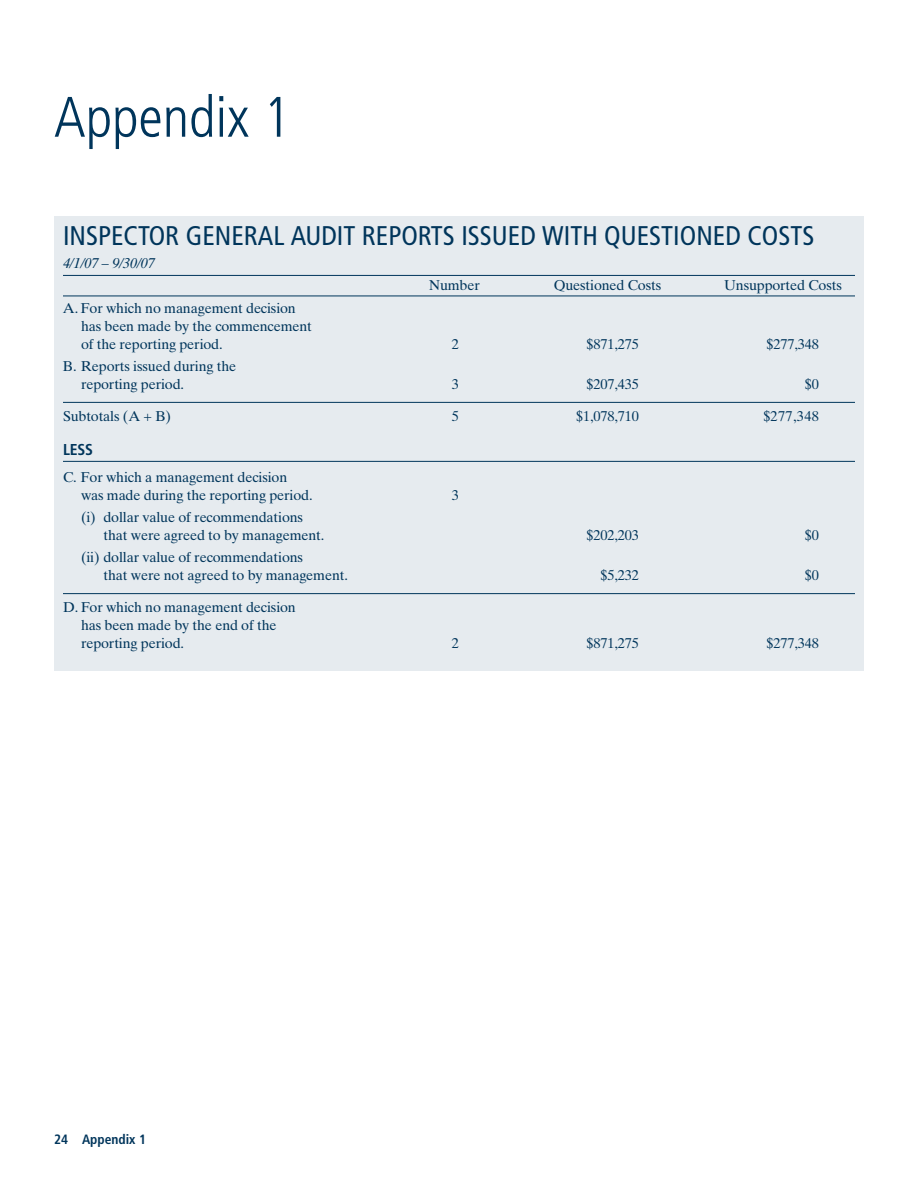
<style>
.page{position:relative;width:918px;height:1188px;background:#fff}
.page>*{position:absolute;margin:0;border:0;box-sizing:border-box;transform-origin:0 0}
.t1{font:300 condensed 57px "Frutiger";color:#00355b}
.t2{font:condensed 27px "Frutiger";color:#00355b}
.t3{font:700 condensed 15.75px "Frutiger";color:#00355b}
.t4{font:14.25px/18px "Times Ten";letter-spacing:-.01em;color:#00355b}
.t5{font:italic 14.25px "Times Ten";color:#00355b}
.t6{font:700 condensed 13.5px "Frutiger";color:#00355b}
</style>
<div class="page">
<div style="left:54px;top:216px;width:810px;height:454px;background:#e6ebef"></div>
<hr style="left:63px;top:275px;width:792px;height:1px;background:#00355b">
<hr style="left:63px;top:296px;width:792px;height:1px;background:#00355b">
<hr style="left:63px;top:402px;width:792px;height:1px;background:#00355b">
<hr style="left:63px;top:461px;width:792px;height:1px;background:#00355b">
<hr style="left:63px;top:593px;width:792px;height:1px;background:#00355b">
<h1 class="t1" style="left:54px;top:94px;width:238px">Appendix 1</h1>
<h2 class="t2" style="left:63px;top:225px;width:753px">INSPECTOR GENERAL AUDIT REPORTS ISSUED WITH QUESTIONED COSTS</h2>
<p class="t5" style="left:63px;top:258px;width:94px">4/1/07 – 9/30/07</p>
<p class="t4" style="left:429px;top:278px;width:52px">Number</p>
<p class="t4" style="left:554px;top:278px;width:109px">Questioned Costs</p>
<p class="t4" style="left:724px;top:278px;width:119px">Unsupported Costs</p>
<p class="t4" style="left:81px;top:300px;width:232px;text-indent:-18px">A. For which no management decision has been made by the commencement of the reporting period.</p>
<p class="t4" style="left:452px;top:336px;width:9px">2</p>
<p class="t4" style="left:587px;top:336px;width:54px">$871,275</p>
<p class="t4" style="left:767px;top:336px;width:54px">$277,348</p>
<p class="t4" style="left:81px;top:359px;width:157px;text-indent:-18px">B. Reports issued during the reporting period.</p>
<p class="t4" style="left:452px;top:377px;width:9px">3</p>
<p class="t4" style="left:587px;top:377px;width:54px">$207,435</p>
<p class="t4" style="left:805px;top:377px;width:16px">$0</p>
<p class="t4" style="left:63px;top:408px;width:110px">Subtotals (A + B)</p>
<p class="t4" style="left:452px;top:408px;width:9px">5</p>
<p class="t4" style="left:576px;top:408px;width:64px">$1,078,710</p>
<p class="t4" style="left:764px;top:408px;width:57px">$277,348</p>
<p class="t3" style="left:63px;top:443px;width:32px">LESS</p>
<p class="t4" style="left:81px;top:469px;width:233px;text-indent:-18px">C. For which a management decision was made during the reporting period.</p>
<p class="t4" style="left:452px;top:487px;width:9px">3</p>
<p class="t4" style="left:104px;top:510px;width:222px;text-indent:-23px">(i) dollar value of recommendations that were agreed to by management.</p>
<p class="t4" style="left:104px;top:550px;width:246px;text-indent:-23px">(ii) dollar value of recommendations<br>that were not agreed to by management.</p>
<p class="t4" style="left:81px;top:600px;width:216px;text-indent:-18px">D. For which no management decision has been made by the end of the reporting period.</p>
<p class="t4" style="left:587px;top:528px;width:54px">$202,203</p>
<p class="t4" style="left:805px;top:528px;width:16px">$0</p>
<p class="t4" style="left:601px;top:568px;width:40px">$5,232</p>
<p class="t4" style="left:805px;top:568px;width:16px">$0</p>
<p class="t4" style="left:452px;top:636px;width:9px">2</p>
<p class="t4" style="left:587px;top:636px;width:54px">$871,275</p>
<p class="t4" style="left:766px;top:636px;width:54px">$277,348</p>
<p class="t6" style="left:54px;top:1134px;width:94px">24 Appendix 1</p>
</div>
